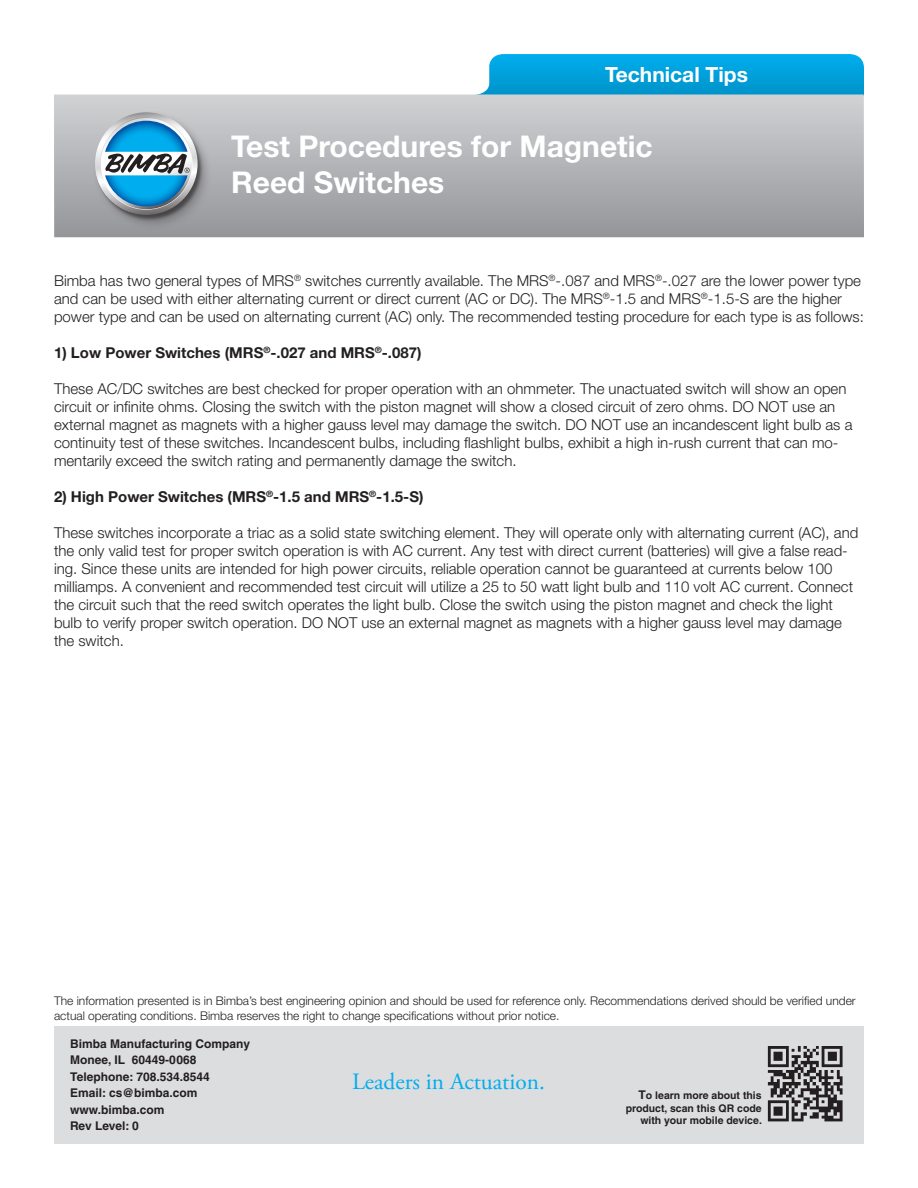
<style>
.page{position:relative;width:918px;height:1188px;background:#fff}
.page>*{position:absolute;margin:0;border:0;box-sizing:border-box;transform-origin:0 0}
.t1{font:700 30px/36px "Helvetica Neue LT Std";color:#fff}
.t2{font:23.4px "Adobe Garamond Pro";color:#00aeef}
.t3{font:700 21px "Helvetica Neue LT Std";color:#fff}
.t4{font:300 15px/18px "Helvetica Neue LT Std";color:#231f20}
.t5{font:700 15px "Helvetica Neue LT Std";color:#231f20}
.t6{font:300 12px/14.4px "Helvetica Neue LT Std";color:#231f20}
.t7{font:700 12px/16.5px "Helvetica LT Std";color:#231f20}
.t8{font:700 10.5px/12.6px "Helvetica LT Std";color:#231f20;text-align:right}
.s1{font-size:12px}
</style>
<div class="page">
<svg style="left:480px;top:54px;width:384px;height:40px;background:#07a3dd"></svg>
<div style="left:54px;top:94px;width:810px;height:143px;background:linear-gradient(to bottom,#d1d2d4,#949699)"></div>
<div style="left:92px;top:109px;width:122px;height:122px;background:#231f20;opacity:.3"></div>
<img style="left:95px;top:115px;width:109px;height:107px">
<svg style="left:96px;top:116px;width:100px;height:98px;background:#6ca6c1"></svg>
<div style="left:54px;top:1026px;width:810px;height:117px;background:#dcdddf"></div>
<img style="left:767px;top:1046px;width:76px;height:76px">
<p class="t3" style="left:605px;top:61px;width:144px">Technical Tips</p>
<p class="t1" style="left:231px;top:128px;width:423px">Test Procedures for Magnetic<br>Reed Switches</p>
<p class="t4" style="left:54px;top:271px;width:812px">Bimba has two general types of MRS<sup>®</sup> switches currently available. The MRS<sup>®</sup>-.087 and MRS<sup>®</sup>-.027 are the lower power type and can be used with either alternating current or direct current (AC or DC). The MRS<sup>®</sup>-1.5 and MRS<sup>®</sup>-1.5-S are the higher power type and can be used on alternating current (AC) only. The recommended testing procedure for each type is as follows:</p>
<p class="t5" style="left:54px;top:343px;width:369px">1) Low Power Switches (MRS<sup>®</sup>-.027 and MRS<sup>®</sup>-.087)</p>
<p class="t4" style="left:54px;top:379px;width:800px">These AC/DC switches are best checked for proper operation with an ohmmeter. The unactuated switch will show an open circuit or infinite ohms. Closing the switch with the piston magnet will show a closed circuit of zero ohms. DO NOT use an external magnet as magnets with a higher gauss level may damage the switch. DO NOT use an incandescent light bulb as a continuity test of these switches. Incandescent bulbs, including flashlight bulbs, exhibit a high in-rush current that can mo&shy;mentarily exceed the switch rating and permanently damage the switch.</p>
<p class="t5" style="left:54px;top:487px;width:371px">2) High Power Switches (MRS<sup>®</sup>-1.5 and MRS<sup>®</sup>-1.5-S)</p>
<p class="t4" style="left:54px;top:523px;width:806px">These switches incorporate a triac as a solid state switching element. They will operate only with alternating current (AC), and the only valid test for proper switch operation is with AC current. Any test with direct current (batteries) will give a false read&shy;ing. Since these units are intended for high power circuits, reliable operation cannot be guaranteed at currents below 100 milliamps. A convenient and recommended test circuit will utilize a 25 to 50 watt light bulb and 110 volt AC current. Connect the circuit such that the reed switch operates the light bulb. Close the switch using the piston magnet and check the light bulb to verify proper switch operation. DO NOT use an external magnet as magnets with a higher gauss level may damage the switch.</p>
<p class="t6" style="left:54px;top:994px;width:803px">The information presented is in Bimba’s best engineering opinion and should be used for reference only. Recommendations derived should be verified under actual operating conditions. Bimba reserves the right to change specifications without prior notice.</p>
<p class="t7" style="left:70px;top:1035px;width:181px">Bimba Manufacturing Company</p>
<p class="t7" style="left:70px;top:1052px;width:141px">Monee, IL 60449-0068<br>Telephone: 708.534.8544<br>Email: cs@bimba.com www.bimba.com</p>
<p class="t7" style="left:70px;top:1118px;width:70px">Rev Level: 0</p>
<p class="t2" style="left:352px;top:1068px;width:194px">Leaders in Actuation.</p>
<p class="t8" style="left:626px;top:1089px;width:138px"><span class="s1">T</span>o learn more about this product, scan this QR code with your mobile device.</p>
</div>
